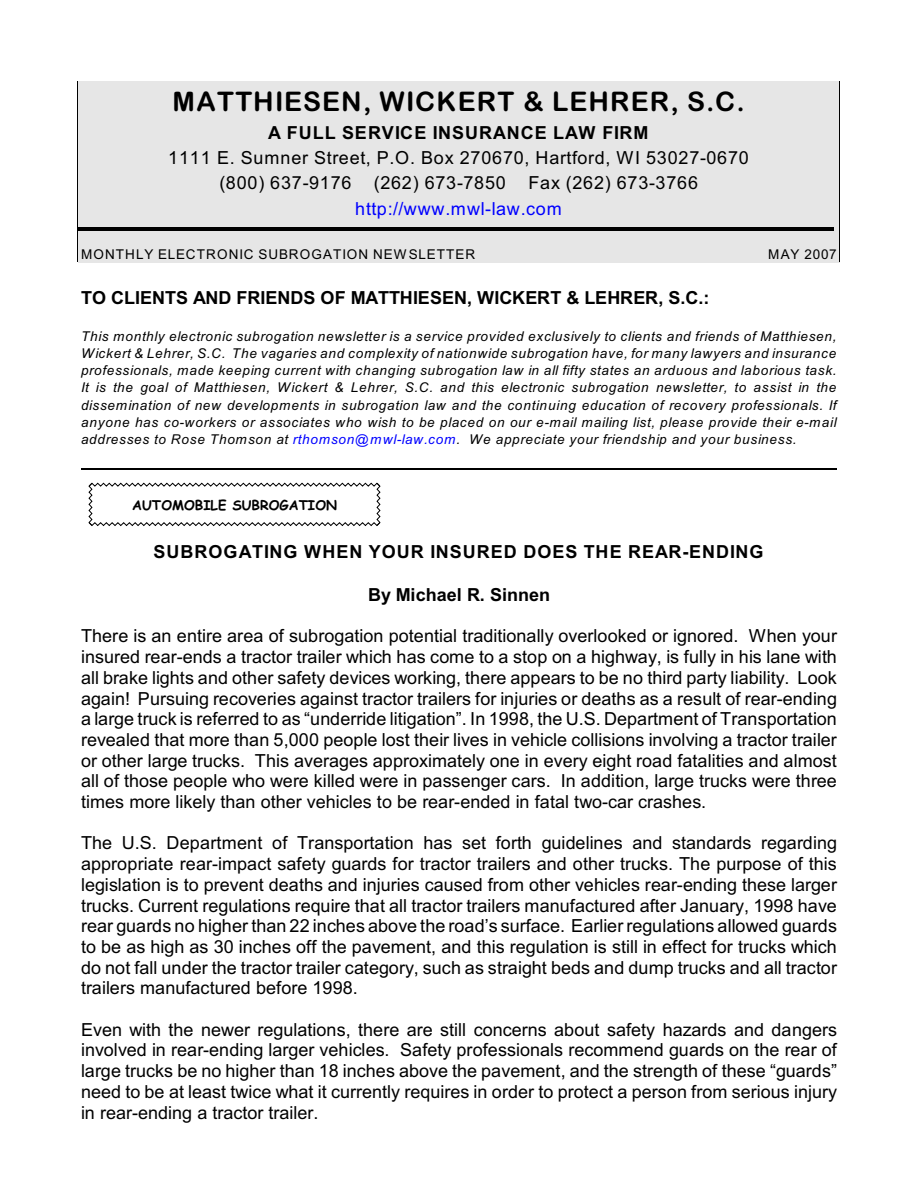
<style>
.page{position:relative;width:918px;height:1188px;background:#fff}
.page>*{position:absolute;margin:0;border:0;box-sizing:border-box;transform-origin:0 0}
.t1{font:27px "Arial Rounded MT Bold";letter-spacing:.045em;color:#000}
.t2{font:18px/20.7px "Arial";letter-spacing:.005em;color:#000;text-align:justify}
.t3{font:18px/25.2px "Arial";letter-spacing:.045em;color:#000;text-align:center}
.t4{font:700 18px "Arial";letter-spacing:.02em;color:#000}
.t5{font:700 18px "Arial";letter-spacing:.06em;color:#000}
.t6{font:700 18px "Arial";letter-spacing:.05em;color:#000}
.t7{font:18px "Arial";letter-spacing:.045em;color:#00f}
.t8{font:italic 13.5px/17.2px "Arial";letter-spacing:.06em;color:#000;text-align:justify}
.t9{font:13.5px "Arial";letter-spacing:.08em;color:#000}
.t10{font:700 13.5px "Comic Sans MS";letter-spacing:.005em;color:#000}
.s1{color:#00f}
</style>
<div class="page">
<div style="left:78px;top:81px;width:762px;height:39px;background:#e6e6e6"></div>
<div style="left:78px;top:120px;width:762px;height:26px;background:#e6e6e6"></div>
<div style="left:78px;top:146px;width:762px;height:25px;background:#e6e6e6"></div>
<div style="left:78px;top:171px;width:762px;height:25px;background:#e6e6e6"></div>
<div style="left:78px;top:197px;width:762px;height:25px;background:#e6e6e6"></div>
<div style="left:78px;top:222px;width:762px;height:23px;background:#e6e6e6"></div>
<div style="left:78px;top:246px;width:762px;height:17px;background:#e6e6e6"></div>
<svg style="left:88px;top:482px;width:293px;height:45px"></svg>
<hr style="left:78px;top:227px;width:756px;height:3px;background:#000">
<hr style="left:81px;top:468px;width:756px;height:2px;background:#000">
<h1 class="t1" style="left:173px;top:91px;width:574px">MATTHIESEN, WICKERT &amp; LEHRER, S.C.</h1>
<p class="t6" style="left:268px;top:125px;width:382px">A FULL SERVICE INSURANCE LAW FIRM</p>
<p class="t3" style="left:168px;top:147px;width:582px">1111 E. Sumner Street, P.O. Box 270670, Hartford, WI 53027-0670 (800) 637-9176 (262) 673-7850 Fax (262) 673-3766</p>
<p class="t7" style="left:355px;top:202px;width:208px">http://www.mwl-law.com</p>
<p class="t9" style="left:81px;top:250px;width:396px">MONTHLY ELECTRONIC SUBROGATION NEWSLETTER</p>
<p class="t9" style="left:768px;top:250px;width:70px">MAY 2007</p>
<p class="t4" style="left:81px;top:291px;width:630px">TO CLIENTS AND FRIENDS OF MATTHIESEN, WICKERT &amp; LEHRER, S.C.:</p>
<p class="t8" style="left:81px;top:328px;width:757px">This monthly electronic subrogation newsletter is a service provided exclusively to clients and friends of Matthiesen, Wickert &amp; Lehrer, S.C. The vagaries and complexity of nationwide subrogation have, for many lawyers and insurance professionals, made keeping current with changing subrogation law in all fifty states an arduous and laborious task.<br>It is the goal of Matthiesen, Wickert &amp; Lehrer, S.C. and this electronic subrogation newsletter, to assist in the dissemination of new developments in subrogation law and the continuing education of recovery professionals. If anyone has co-workers or associates who wish to be placed on our e-mail mailing list, please provide their e-mail addresses to Rose Thomson at <span class="s1">rthomson@mwl-law.com</span>. We appreciate your friendship and your business.</p>
<p class="t10" style="left:132px;top:499px;width:207px">AUTOMOBILE SUBROGATION</p>
<p class="t5" style="left:153px;top:545px;width:612px">SUBROGATING WHEN YOUR INSURED DOES THE REAR-ENDING</p>
<p class="t4" style="left:368px;top:588px;width:184px">By Michael R. Sinnen</p>
<p class="t2" style="left:81px;top:627px;width:758px">There is an entire area of subrogation potential traditionally overlooked or ignored. When your insured rear-ends a tractor trailer which has come to a stop on a highway, is fully in his lane with all brake lights and other safety devices working, there appears to be no third party liability. Look again! Pursuing recoveries against tractor trailers for injuries or deaths as a result of rear-ending a large truck is referred to as “underride litigation”. In 1998, the U.S. Department of Transportation revealed that more than 5,000 people lost their lives in vehicle collisions involving a tractor trailer or other large trucks. This averages approximately one in every eight road fatalities and almost all of those people who were killed were in passenger cars. In addition, large trucks were three times more likely than other vehicles to be rear-ended in fatal two-car crashes.</p>
<p class="t2" style="left:81px;top:834px;width:758px">The U.S. Department of Transportation has set forth guidelines and standards regarding appropriate rear-impact safety guards for tractor trailers and other trucks. The purpose of this legislation is to prevent deaths and injuries caused from other vehicles rear-ending these larger trucks. Current regulations require that all tractor trailers manufactured after January, 1998 have rear guards no higher than 22 inches above the road’s surface. Earlier regulations allowed guards to be as high as 30 inches off the pavement, and this regulation is still in effect for trucks which do not fall under the tractor trailer category, such as straight beds and dump trucks and all tractor trailers manufactured before 1998.</p>
<p class="t2" style="left:81px;top:1021px;width:758px">Even with the newer regulations, there are still concerns about safety hazards and dangers involved in rear-ending larger vehicles. Safety professionals recommend guards on the rear of large trucks be no higher than 18 inches above the pavement, and the strength of these “guards” need to be at least twice what it currently requires in order to protect a person from serious injury in rear-ending a tractor trailer.</p>
</div>
